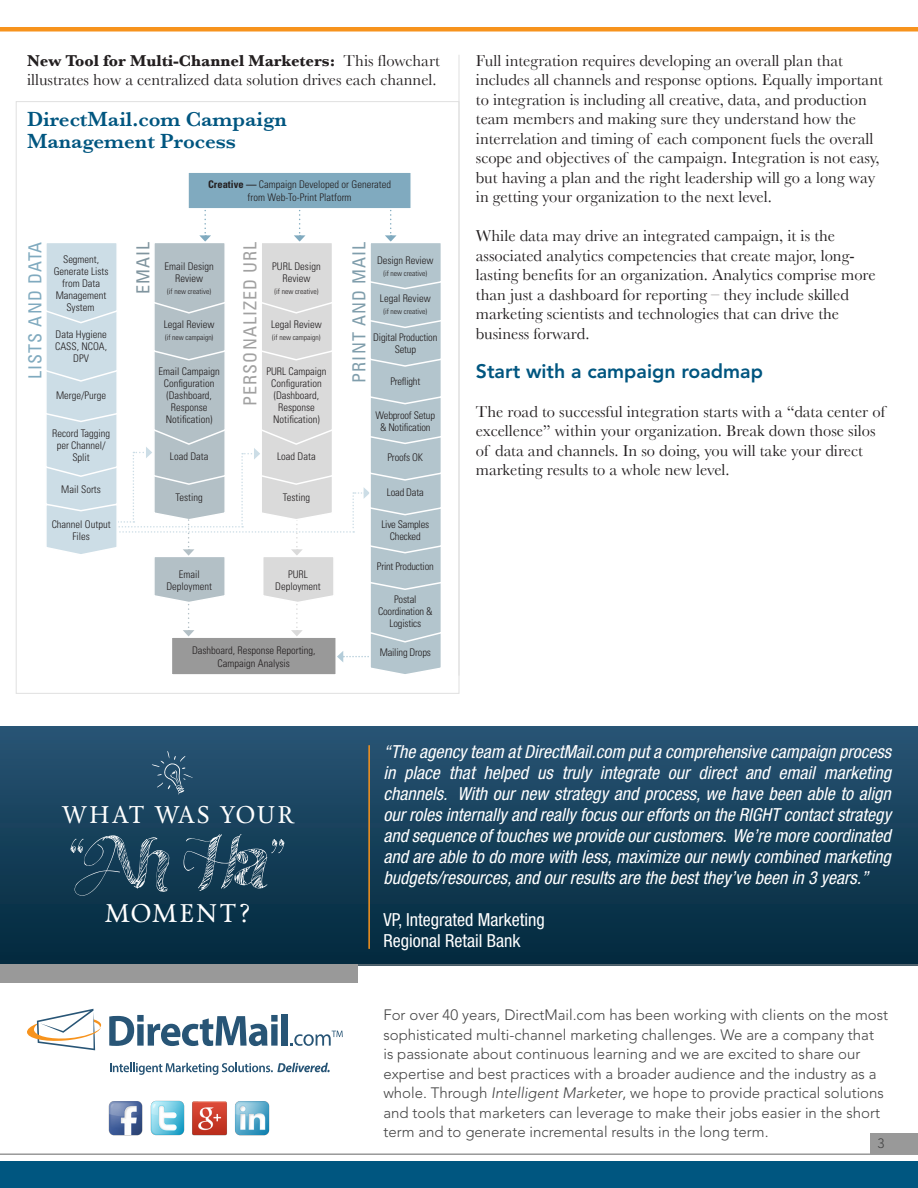
<style>
.page{position:relative;width:918px;height:1188px;background:#fff}
.page>*{position:absolute;margin:0;border:0;box-sizing:border-box;transform-origin:0 0}
.Body_Copy{font:70.5px "Made With B";color:#fff}
.Body_Copy-2{font:25.5px "Calendas Plus";letter-spacing:.08em;color:#fff}
.Body_Copy-3{font:24.15px "Calendas Plus";letter-spacing:.065em;color:#fff}
.t1{font:600 21px/22.2px "Baskerville";color:#005680}
.Sub_Head{font:800 19.5px "Avenir";color:#005680}
.Quote__author{font:italic condensed 18px/21px "Helvetica Neue LT Std";color:#fff;text-align:justify}
.Quote__author-2{font:condensed 18px "Helvetica Neue LT Std";color:#fff}
.t2{font:condensed 18px "Univers LT";letter-spacing:.06em;color:#a1a1a1}
.t3{font:condensed 18px "Univers LT";letter-spacing:.06em;color:#80aabf}
.t4{font:condensed 18px "Univers LT";letter-spacing:.06em;color:#809eac}
.t5{font:condensed 18px "Univers LT";letter-spacing:.06em;color:#80959f}
.Body_Copy-4{font:16.5px/19.5px "Baskerville";color:#231f20}
.Body_Copy-5{font:300 15px/19.5px "Avenir";color:#444}
.t6{font:300 13.5px "Avenir";color:#444}
.t7{font:300 condensed 10.5px/12px "Univers LT";color:#231f20;text-align:center}
.t8{font:300 condensed 10.5px "Univers LT";letter-spacing:-.02em;color:#231f20}
.t9{font:300 condensed 7.5px "Univers LT";color:#231f20}
.s1{font-weight:700}
.s2{font-style:italic}
</style>
<div class="page">
<div style="left:0;top:726px;width:918px;height:239px;background:linear-gradient(to bottom,#285474,#02293d)"></div>
<svg style="left:152px;top:751px;width:41px;height:44px"></svg>
<hr style="left:368px;top:746px;width:2px;height:202px;background:#f7931d">
<div style="left:0;top:1162px;width:918px;height:26px;background:#005680"></div>
<hr style="left:0;top:1153px;width:918px;height:2px;background:#999">
<div style="left:871px;top:1133px;width:47px;height:20px;background:#999"></div>
<div style="left:0;top:27px;width:918px;height:5px;background:#f7931d"></div>
<svg style="left:27px;top:1009px;width:74px;height:41px"></svg>
<div style="left:282px;top:1015px;width:6px;height:31px;background:#285576"></div>
<svg style="left:109px;top:1015px;width:169px;height:31px"></svg>
<svg style="left:291px;top:1031px;width:52px;height:15px"></svg>
<svg style="left:110px;top:1063px;width:220px;height:12px"></svg>
<img style="left:108px;top:1101px;width:35px;height:35px">
<img style="left:235px;top:1101px;width:35px;height:35px">
<img style="left:150px;top:1100px;width:35px;height:36px">
<img style="left:192px;top:1101px;width:35px;height:35px">
<div style="left:0;top:965px;width:357px;height:18px;background:#999"></div>
<div style="left:188px;top:172px;width:223px;height:37px;background:#80aabf"></div>
<div style="left:187px;top:171px;width:225px;height:39px;border:2px solid #fff"></div>
<svg style="left:46px;top:201px;width:395px;height:474px"></svg>
<hr style="left:0;top:965px;width:918px;height:1px;background:#999">
<hr style="left:459px;top:55px;width:1px;height:621px;background:#e0e0e0">
<p class="Body_Copy-4" style="left:27px;top:51px;width:414px"><span class="s1">New Tool for Multi-Channel Marketers:</span> This flowchart illustrates how a centralized data solution drives each channel.</p>
<p class="Body_Copy-4" style="left:476px;top:51px;width:409px">Full integration requires developing an overall plan that includes all channels and response options. Equally important to integration is including all creative, data, and production team members and making sure they understand how the interrelation and timing of each component fuels the overall scope and objectives of the campaign. Integration is not easy, but having a plan and the right leadership will go a long way in getting your organization to the next level.</p>
<p class="Body_Copy-4" style="left:476px;top:226px;width:401px">While data may drive an integrated campaign, it is the associated analytics competencies that create major, long&shy;lasting benefits for an organization. Analytics comprise more than just a dashboard for reporting – they include skilled marketing scientists and technologies that can drive the business forward.</p>
<p class="Sub_Head" style="left:476px;top:360px;width:289px">Start with a campaign roadmap</p>
<p class="Body_Copy-4" style="left:476px;top:402px;width:411px">The road to successful integration starts with a “data center of excellence” within your organization. Break down those silos of data and channels. In so doing, you will take your direct marketing results to a whole new level.</p>
<p class="t1" style="left:27px;top:108px;width:262px">DirectMail.com Campaign<br>Management Process</p>
<p class="t7" style="left:208px;top:178px;width:185px;line-height:12.6px"><span class="s1">Creative —</span> Campaign Developed or Generated from Web-To-Print Platform</p>
<p class="t4" style="left:348px;top:383px;width:143px;rotate:-90deg">PRINT AND MAIL</p>
<p class="t2" style="left:239px;top:406px;width:166px;rotate:-90deg">PERSONALIZED URL</p>
<p class="t5" style="left:132px;top:294px;width:54px;rotate:-90deg">EMAIL</p>
<p class="t3" style="left:24px;top:379px;width:139px;rotate:-90deg">LISTS AND DATA</p>
<p class="t7" style="left:54px;top:253px;width:56px">Segment,<br>Generate Lists from Data<br>Management<br>System</p>
<p class="t7" style="left:377px;top:254px;width:58px">Design Review</p>
<p class="t9" style="left:383px;top:269px;width:45px">(if new creative)</p>
<p class="t7" style="left:164px;top:260px;width:51px">Email Design</p>
<p class="t7" style="left:175px;top:272px;width:29px">Review</p>
<p class="t7" style="left:272px;top:260px;width:50px">PURL Design</p>
<p class="t7" style="left:282px;top:272px;width:29px">Review</p>
<p class="t9" style="left:275px;top:287px;width:45px">(if new creative)</p>
<p class="t9" style="left:167px;top:287px;width:45px">(if new creative)</p>
<p class="t7" style="left:380px;top:293px;width:52px">Legal Review</p>
<p class="t9" style="left:383px;top:307px;width:45px">(if new creative)</p>
<p class="t7" style="left:164px;top:318px;width:52px">Legal Review</p>
<p class="t9" style="left:165px;top:333px;width:50px">(if new campaign)</p>
<p class="t7" style="left:271px;top:318px;width:52px">Legal Review</p>
<p class="t9" style="left:272px;top:333px;width:50px">(if new campaign)</p>
<p class="t7" style="left:56px;top:328px;width:53px">Data Hygiene</p>
<p class="t7" style="left:55px;top:340px;width:53px">CASS, NCOA,</p>
<p class="t7" style="left:73px;top:352px;width:17px">DPV</p>
<p class="t8" style="left:373px;top:331px;width:66px">Digital Production</p>
<p class="t7" style="left:395px;top:343px;width:23px">Setup</p>
<p class="t7" style="left:159px;top:366px;width:63px">Email Campaign</p>
<p class="t7" style="left:164px;top:378px;width:52px">Configuration</p>
<p class="t7" style="left:166px;top:390px;width:47px">(Dashboard,</p>
<p class="t7" style="left:171px;top:402px;width:38px">Response</p>
<p class="t7" style="left:166px;top:414px;width:48px">Notification)</p>
<p class="t7" style="left:266px;top:366px;width:62px">PURL Campaign</p>
<p class="t7" style="left:271px;top:378px;width:52px">Configuration</p>
<p class="t7" style="left:274px;top:390px;width:47px">(Dashboard,</p>
<p class="t7" style="left:278px;top:402px;width:38px">Response</p>
<p class="t7" style="left:273px;top:414px;width:48px">Notification)</p>
<p class="t8" style="left:390px;top:375px;width:32px">Preflight</p>
<p class="t7" style="left:56px;top:389px;width:52px">Merge/Purge</p>
<p class="t8" style="left:376px;top:409px;width:61px">Webproof Setup</p>
<p class="t8" style="left:380px;top:421px;width:52px">&amp; Notification</p>
<p class="t7" style="left:52px;top:427px;width:60px">Record Tagging per Channel/<br>Split</p>
<p class="t7" style="left:170px;top:450px;width:40px">Load Data</p>
<p class="t7" style="left:277px;top:450px;width:40px">Load Data</p>
<p class="t8" style="left:388px;top:451px;width:37px">Proofs OK</p>
<p class="t7" style="left:61px;top:483px;width:41px">Mail Sorts</p>
<p class="t7" style="left:52px;top:518px;width:60px">Channel Output</p>
<p class="t7" style="left:72px;top:530px;width:19px">Files</p>
<p class="t7" style="left:176px;top:491px;width:29px">Testing</p>
<p class="t7" style="left:179px;top:568px;width:22px">Email</p>
<p class="t7" style="left:166px;top:580px;width:47px">Deployment</p>
<p class="t7" style="left:283px;top:491px;width:29px">Testing</p>
<p class="t7" style="left:288px;top:568px;width:21px">PURL</p>
<p class="t7" style="left:275px;top:580px;width:47px">Deployment</p>
<p class="t7" style="left:192px;top:644px;width:125px;line-height:12.6px">Dashboard, Response Reporting,<br>Campaign Analysis</p>
<p class="Body_Copy-3" style="left:61px;top:797px;width:234px">WHAT WAS YOUR</p>
<p class="Body_Copy" style="left:68px;top:817px;width:221px">“ Ah Ha”</p>
<p class="Body_Copy-2" style="left:105px;top:894px;width:147px">MOMENT?</p>
<p class="t8" style="left:387px;top:486px;width:38px">Load Data</p>
<p class="t8" style="left:381px;top:518px;width:49px">Live Samples</p>
<p class="t8" style="left:390px;top:530px;width:32px">Checked</p>
<p class="t8" style="left:377px;top:560px;width:58px">Print Production</p>
<p class="t7" style="left:394px;top:593px;width:24px">Postal</p>
<p class="t8" style="left:378px;top:605px;width:56px">Coordination &amp;</p>
<p class="t8" style="left:390px;top:617px;width:33px">Logistics</p>
<p class="t8" style="left:380px;top:646px;width:53px">Mailing Drops</p>
<p class="Quote__author" style="left:383px;top:741px;width:509px">“The agency team at DirectMail.com put a comprehensive campaign process in place that helped us truly integrate our direct and email marketing channels. With our new strategy and process, we have been able to align our roles internally and really focus our efforts on the RIGHT contact strategy and sequence of touches we provide our customers. We’re more coordinated and are able to do more with less, maximize our newly combined marketing budgets/resources, and our results are the best they’ve been in 3 years.”</p>
<p class="Quote__author-2" style="left:383px;top:909px;width:163px">VP, Integrated Marketing</p>
<p class="Quote__author-2" style="left:383px;top:930px;width:138px">Regional Retail Bank</p>
<p class="Body_Copy-5" style="left:383px;top:1005px;width:506px">For over 40 years, DirectMail.com has been working with clients on the most sophisticated multi-channel marketing challenges. We are a company that<br>is passionate about continuous learning and we are excited to share our expertise and best practices with a broader audience and the industry as a whole. Through <span class="s2">Intelligent Marketer</span>, we hope to provide practical solutions and tools that marketers can leverage to make their jobs easier in the short term and to generate incremental results in the long term.</p>
<p class="t6" style="left:877px;top:1136px;width:9px">3</p>
</div>
